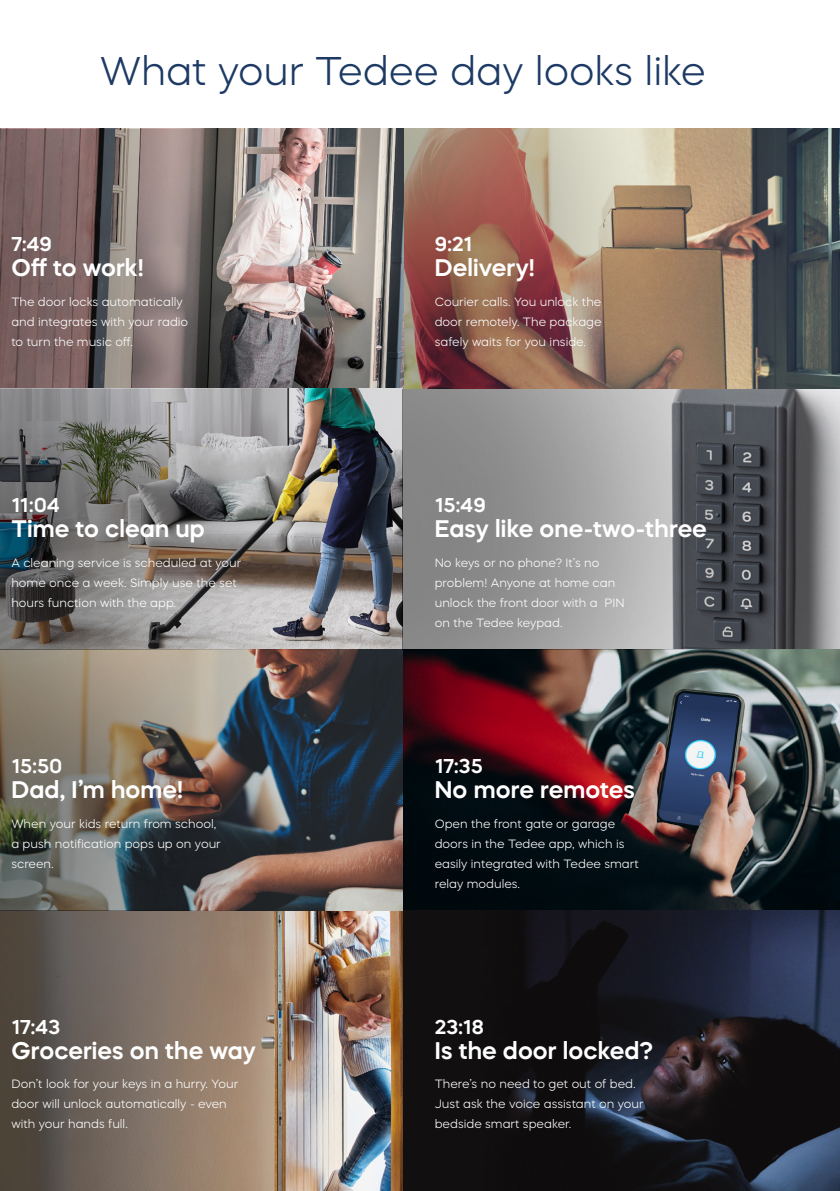
<style>
.page{position:relative;width:840px;height:1191px;background:#fff}
.page>*{position:absolute;margin:0;border:0;box-sizing:border-box;transform-origin:0 0}
.t1{font:300 40px "Mazzard H";letter-spacing:-.005em;color:#1d3a64}
.t2{font:600 24px "Mazzard H";letter-spacing:.005em;color:#fff}
.t3{font:600 20px "Mazzard H";letter-spacing:.005em;color:#fff}
.t4{font:300 12px/20px "Mazzard H";color:#fff}
</style>
<div class="page">
<img style="left:403px;top:128px;width:436px;height:1063px">
<img style="left:0;top:128px;width:759px;height:261px">
<img style="left:297px;top:389px;width:106px;height:802px">
<img style="left:0;top:910px;width:314px;height:281px">
<img style="left:0;top:389px;width:344px;height:261px">
<img style="left:0;top:650px;width:297px;height:260px">
<img style="left:0;top:129px;width:323px;height:260px">
<img style="left:403px;top:389px;width:436px;height:261px">
<p class="t1" style="left:100px;top:46px;width:606px">What your Tedee day looks like</p>
<p class="t3" style="left:11px;top:231px;width:42px">7:49</p>
<p class="t3" style="left:434px;top:231px;width:39px">9:21</p>
<p class="t2" style="left:11px;top:252px;width:134px">Off to work!</p>
<p class="t2" style="left:434px;top:252px;width:102px">Delivery!</p>
<p class="t4" style="left:11px;top:291px;width:178px">The door locks automatically and integrates with your radio to turn the music off.</p>
<p class="t4" style="left:434px;top:291px;width:168px;text-align:justify">Courier calls. You unlock the door remotely. The package safely waits for you inside.</p>
<p class="t3" style="left:11px;top:492px;width:50px">11:04</p>
<p class="t3" style="left:434px;top:492px;width:52px">15:49</p>
<p class="t2" style="left:11px;top:513px;width:195px">Time to clean up</p>
<p class="t2" style="left:434px;top:513px;width:273px">Easy like one-two-three</p>
<p class="t4" style="left:11px;top:552px;width:231px">A cleaning service is scheduled at your home once a week. Simply use the set hours function with the app.</p>
<p class="t4" style="left:434px;top:552px;width:191px">No keys or no phone? It’s no problem! Anyone at home can unlock the front door with a PIN on the Tedee keypad.</p>
<p class="t3" style="left:11px;top:753px;width:52px">15:50</p>
<p class="t3" style="left:434px;top:753px;width:50px">17:35</p>
<p class="t2" style="left:11px;top:774px;width:173px">Dad, I’m home!</p>
<p class="t2" style="left:434px;top:774px;width:201px">No more remotes</p>
<p class="t4" style="left:11px;top:813px;width:211px">When your kids return from school, a push notification pops up on your screen.</p>
<p class="t4" style="left:434px;top:813px;width:205px">Open the front gate or garage doors in the Tedee app, which is easily integrated with Tedee smart relay modules.</p>
<p class="t3" style="left:11px;top:1013px;width:50px">17:43</p>
<p class="t3" style="left:434px;top:1013px;width:51px">23:18</p>
<p class="t2" style="left:11px;top:1035px;width:246px">Groceries on the way</p>
<p class="t2" style="left:434px;top:1035px;width:220px">Is the door locked?</p>
<p class="t4" style="left:11px;top:1074px;width:228px">Don’t look for your keys in a hurry. Your door will unlock automatically - even with your hands full.</p>
<p class="t4" style="left:434px;top:1074px;width:210px">There’s no need to get out of bed.<br>Just ask the voice assistant on your bedside smart speaker.</p>
</div>
